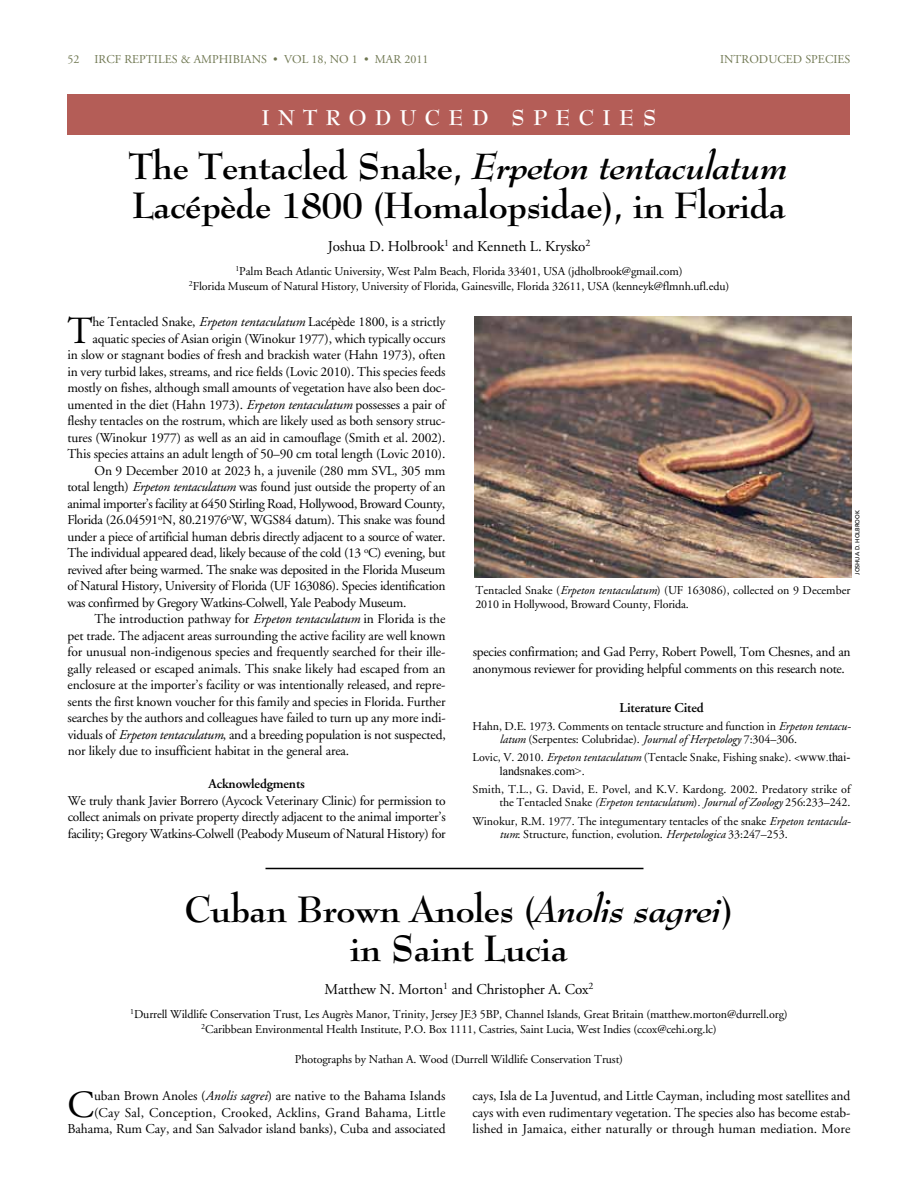
<style>
.page{position:relative;width:918px;height:1188px;background:#fff}
.page>*{position:absolute;margin:0;border:0;box-sizing:border-box;transform-origin:0 0}
.t1{font:38.4px "Adobe Garamond";color:#000}
.t2{font:700 36px/39px "Bernhard Modern BT";letter-spacing:-.015em;color:#000}
.t3{font:700 21px "Bernhard Modern BT";letter-spacing:.49em;color:#fff}
.t4{font:15px "Adobe Garamond";letter-spacing:-.01em;color:#000}
.t5{font:13.5px/16.5px "Adobe Garamond";letter-spacing:-.01em;color:#000;text-align:justify}
.t6{font:13.5px "Adobe Garamond";letter-spacing:-.03em;color:#000}
.t7{font:600 13.5px "Adobe Garamond";letter-spacing:-.01em;color:#000}
.t8{font:12px/13.5px "Adobe Garamond";letter-spacing:-.01em;color:#000}
.t9{font:12px "Adobe Garamond";letter-spacing:.005em;color:#6f7751}
.t10{font:12px "Times New Roman";letter-spacing:-.005em;color:#000}
.t11{font:6px "Frutiger";letter-spacing:-.005em;color:#000}
.s1{font-style:italic}
.s2{font-family:"Times New Roman"}
.s3{font-family:"Adobe Garamond"}
</style>
<div class="page">
<div style="left:68px;top:95px;width:782px;height:40px;background:#b45d57"></div>
<img style="left:474px;top:316px;width:378px;height:262px">
<hr style="left:266px;top:868px;width:378px;height:1px;background:#000">
<p class="t9" style="left:68px;top:53px;width:363px">52 IRCF Reptiles &amp; Amphibians • Vol 18, No 1 • MAR 2011</p>
<p class="t9" style="left:720px;top:53px;width:49px">introduc</p>
<p class="t9" style="left:786px;top:53px;width:66px">ed species</p>
<h3 class="t3" style="left:261px;top:104px;width:62px">intr</h3>
<h3 class="t3" style="left:349px;top:104px;width:136px">od u ced</h3>
<h3 class="t3" style="left:511px;top:104px;width:147px">sp ecies</h3>
<h2 class="t2" style="left:129px;top:146px;width:662px">The Tentacled S nake, <span class="s1">Erpeton tentaculatum<br></span>Lacépède 1800 (Homalopsidae), in Florida</h2>
<p class="t4" style="left:328px;top:238px;width:264px">Joshua D. Holbrook<sup>1</sup> and Kenneth L. Krysko<sup>2</sup></p>
<p class="t8" style="left:189px;top:264px;width:542px;line-height:15px;text-align:center"><sup>1</sup>Palm B each Atlantic University, West Palm B each, Florida 33401, USA (jdholbrook@gmail.com)<br><sup>2</sup>Florida Museum of Natural History, University of Florida, Gainesville, Florida 32611, USA (kenneyk@flmnh.ufl.edu)</p>
<h1 class="t1" style="left:68px;top:310px;width:26px">T</h1>
<p class="t5" style="left:92px;top:314px;width:355px">he Tentacled S nake, <span class="s1">Erpeton tentaculatum</span> Lacépède 1800, is a strictly</p>
<p class="t5" style="left:92px;top:331px;width:355px">aquatic species of Asian origin (Winokur 1977), which typically occurs</p>
<p class="t5" style="left:67px;top:347px;width:380px">in slow or stagnant bodies of fresh and brackish water (Hahn 1973), often</p>
<p class="t5" style="left:68px;top:364px;width:379px">in very turbid lakes, streams, and rice fields (Lovic 2010). This species feeds</p>
<p class="t5" style="left:67px;top:380px;width:379px">mostly on fishes, although small amounts of vegetation have also been doc-</p>
<p class="t5" style="left:67px;top:397px;width:380px">umented in the diet (Hahn 1973). <span class="s1">Erpeton tentaculatum</span> possesses a pair of</p>
<p class="t5" style="left:67px;top:413px;width:380px">fleshy tentacles on the rostrum, which are likely used as both sensory struc-</p>
<p class="t5" style="left:68px;top:430px;width:379px">tures (Winokur 1977) as well as an aid in camouflage (Smith et al. 2002).</p>
<p class="t5" style="left:68px;top:446px;width:379px">This species attains an adult length of 50–90 cm total length (Lovic 2010).</p>
<p class="t5" style="left:95px;top:463px;width:352px">On 9 December 2010 at 2023 h, a juvenile (280 mm SVL, 305 mm</p>
<p class="t5" style="left:67px;top:479px;width:379px">total length) <span class="s1">Erpeton tentaculatum</span> was found just outside the property of an</p>
<p class="t6" style="left:67px;top:496px;width:379px">animal importer’s facility at 6450 S tirling Road, Hollywood, B roward County,</p>
<p class="t5" style="left:67px;top:512px;width:380px">Florida (26.04591<sup>o</sup>N, 80.21976<sup>o</sup>W, WGS84 datum). This snake was found</p>
<p class="t5" style="left:67px;top:529px;width:380px">under a piece of artificial human debris directly adjacent to a source of water.</p>
<p class="t5" style="left:67px;top:545px;width:379px">The individual appeared dead, likely because of the cold (13 <sup>o</sup>C) evening, but</p>
<p class="t5" style="left:67px;top:562px;width:379px">revived after being warmed. The snake was deposited in the Florida Museum</p>
<p class="t5" style="left:67px;top:578px;width:380px">of Natural History, University of Florida (UF 163086). Species identification</p>
<p class="t5" style="left:68px;top:595px;width:340px">was confirmed by Gregory Watkins-Colwell, Yale Peabody Museum.</p>
<p class="t5" style="left:95px;top:611px;width:353px">The introduction pathway for <span class="s1">Erpeton tentaculatum</span> in Florida is the</p>
<p class="t5" style="left:68px;top:628px;width:380px">pet trade. The adjacent areas surrounding the active facility are well known</p>
<p class="t5" style="left:68px;top:644px;width:379px">for unusual non-indigenous species and frequently searched for their ille-</p>
<p class="t5" style="left:68px;top:661px;width:380px">gally released or escaped animals. This snake likely had escaped from an</p>
<p class="t5" style="left:68px;top:677px;width:379px">enclosure at the importer’s facility or was intentionally released, and repre-</p>
<p class="t5" style="left:68px;top:694px;width:380px">sents the first known voucher for this family and species in Florida. Further</p>
<p class="t5" style="left:68px;top:710px;width:380px">searches by the authors and colleagues have failed to turn up any more indi-</p>
<p class="t5" style="left:68px;top:727px;width:380px">viduals of <span class="s1">Erpeton tentaculatum</span>, and a breeding population is not suspected,</p>
<p class="t5" style="left:68px;top:743px;width:283px">nor likely due to insufficient habitat in the general area.</p>
<p class="t7" style="left:209px;top:777px;width:98px">Acknowledgments</p>
<p class="t5" style="left:68px;top:793px;width:380px">We truly thank Javier B orrero (Aycock Veterinary Clinic) for permission to collect animals on private property directly adjacent to the animal importer’s facility; Gregory Watkins-Colwell (Peabody Museum of Natural History) for</p>
<p class="t11" style="left:854px;top:575px;width:66px;rotate:-90deg">Joshua D. Holbrook</p>
<p class="t8" style="left:475px;top:584px;width:376px">Tentacled S nake (<span class="s1">Erpeton tentaculatum</span>) (UF 163086), collected on 9 December<br>2010 in Hollywood, Broward County, Florida.</p>
<p class="t5" style="left:473px;top:644px;width:380px">species confirmation; and Gad Perry, Robert Powell, Tom Chesnes, and an anonymous reviewer for providing helpful comments on this research note.</p>
<p class="t7" style="left:620px;top:700px;width:86px">Literature Cited</p>
<p class="t8" style="left:500px;top:720px;width:353px;text-indent:-27px">Hahn, D.E. 1973. Comments on tentacle structure and function in <span class="s1">Erpeton tentacu&shy;latum</span> (Serpentes: Colubridae). <span class="s1">Journal of Herpetology</span> 7:304–306.</p>
<p class="t8" style="left:473px;top:751px;width:379px">Lovic, V. 2010. <span class="s1">Erpeton tentaculatum</span> (Tentacle S nake, Fishing snake). &lt;<span class="s2">www.thai-</span></p>
<p class="t10" style="left:500px;top:763px;width:87px">landsnakes.com&gt;<span class="s3">.</span></p>
<p class="t8" style="left:472px;top:783px;width:380px;text-align:right">Smith, T.L., G. David, E. Povel, and K.V. Kardong. 2002. Predatory strike of the Tentacled S nake <span class="s1">(Erpeton tentaculatum</span>)<span class="s1">. Journal of Zoology</span> 256:233–242.</p>
<p class="t8" style="left:499px;top:814px;width:353px;text-indent:-27px">Winokur, R.M. 1977. The integumentary tentacles of the snake <span class="s1">Erpeton tentacula&shy;tum</span>: S tructure, function, evolution. <span class="s1">Herpetologica</span> 33:247–253.</p>
<h2 class="t2" style="left:185px;top:889px;width:550px;text-align:center">Cuban Brown Anoles (<span class="s1">Anolis sagrei</span>) in S aint Lucia</h2>
<p class="t4" style="left:325px;top:981px;width:270px">Matthew N . Morton<sup>1</sup> and Christopher A. Cox<sup>2</sup></p>
<p class="t8" style="left:130px;top:1007px;width:659px;line-height:15px;text-align:center"><sup>1</sup>Durrell Wildlife Conservation Trust, Les Augrès Manor, Trinity, Jersey JE3 5BP , Channel Islands, Great B ritain (matthew.morton@durrell.org)<br><sup>2</sup>Caribbean Environmental Health Institute, P .O. B ox 1111, Castries, S aint Lucia, West Indies (ccox@cehi.org.lc)</p>
<p class="t8" style="left:295px;top:1052px;width:330px">Photographs by Nathan A. Wood (Durrell Wildlife Conservation Trust)</p>
<p class="t5" style="left:68px;top:1088px;width:380px;text-align:right">uban B rown Anoles (<span class="s1">Anolis sagrei</span>) are native to the B ahama Islands (Cay S al, Conception, Crooked, Acklins, Grand B ahama, Little<br>Bahama, Rum Cay, and S an S alvador island banks), Cuba and associated</p>
<p class="t5" style="left:472px;top:1088px;width:380px">cays, Isla de La Juventud, and Little Cayman, including most satellites and cays with even rudimentary vegetation. The species also has become estab&shy;lished in Jamaica, either naturally or through human mediation. More</p>
<h1 class="t1" style="left:68px;top:1084px;width:28px">C</h1>
</div>
